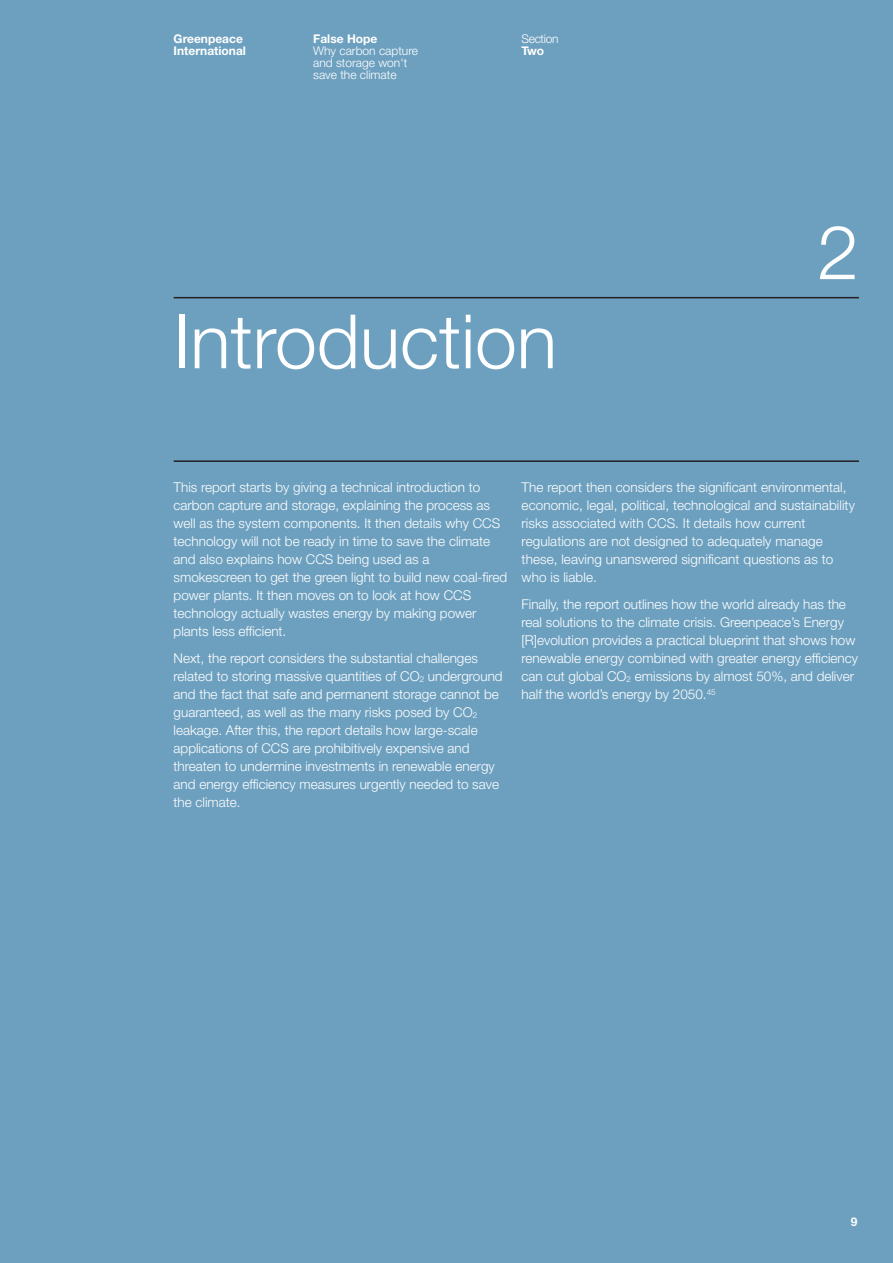
<style>
.page{position:relative;width:893px;height:1263px;background:#6da0bf}
.page>*{position:absolute;margin:0;border:0;box-sizing:border-box;transform-origin:0 0}
.t1{font:300 75px "Helvetica Neue LT Com";color:#fff}
.t2{font:300 13.5px/18px "Helvetica Neue LT Com";color:#fff}
.t3{font:300 12px/12px "Helvetica Neue LT Com";color:#fff}
.t4{font:700 12px/12px "Helvetica Neue LT Com";color:#fff}
.t5{font:300 12px "Helvetica Neue LT Com";letter-spacing:-.03em;color:#fff}
.s1{font-size:8.1px}
</style>
<div class="page">
<hr style="left:174px;top:297px;width:685px;height:1px;background:#231f20">
<hr style="left:174px;top:460px;width:685px;height:2px;background:#231f20">
<p class="t4" style="left:174px;top:32px;width:74px">Greenpeace<br>International</p>
<p class="t4" style="left:313px;top:32px;width:66px">False Hope</p>
<p class="t3" style="left:313px;top:44px;width:106px">Why carbon capture and storage won't save the climate</p>
<p class="t5" style="left:522px;top:31px;width:38px">Section</p>
<p class="t4" style="left:522px;top:44px;width:24px">Two</p>
<h1 class="t1" style="left:174px;top:296px;width:385px">Introduction</h1>
<h1 class="t1" style="left:817px;top:207px;width:43px">2</h1>
<p class="t2" style="left:174px;top:478px;width:335px">This report starts by giving a technical introduction to carbon capture and storage, explaining the process as well as the system components. It then details why CCS technology will not be ready in time to save the climate and also explains how CCS being used as a smokescreen to get the green light to build new coal-fired power plants. It then moves on to look at how CCS technology actually wastes energy by making power plants less efficient.</p>
<p class="t2" style="left:174px;top:649px;width:331px">Next, the report considers the substantial challenges related to storing massive quantities of CO<span class="s1">2</span> underground and the fact that safe and permanent storage cannot be guaranteed, as well as the many risks posed by CO<span class="s1">2 </span>leakage. After this, the report details how large-scale applications of CCS are prohibitively expensive and threaten to undermine investments in renewable energy and energy efficiency measures urgently needed to save the climate.</p>
<p class="t2" style="left:522px;top:478px;width:335px">The report then considers the significant environmental, economic, legal, political, technological and sustainability risks associated with CCS. It details how current regulations are not designed to adequately manage these, leaving unanswered significant questions as to who is liable.</p>
<p class="t2" style="left:522px;top:595px;width:338px">Finally, the report outlines how the world already has the real solutions to the climate crisis. Greenpeace’s Energy [R]evolution provides a practical blueprint that shows how renewable energy combined with greater energy efficiency can cut global CO<span class="s1">2</span> emissions by almost 50%, and deliver half the world’s energy by 2050.<sup>45</sup></p>
<p class="t4" style="left:851px;top:1216px;width:8px">9</p>
</div>
